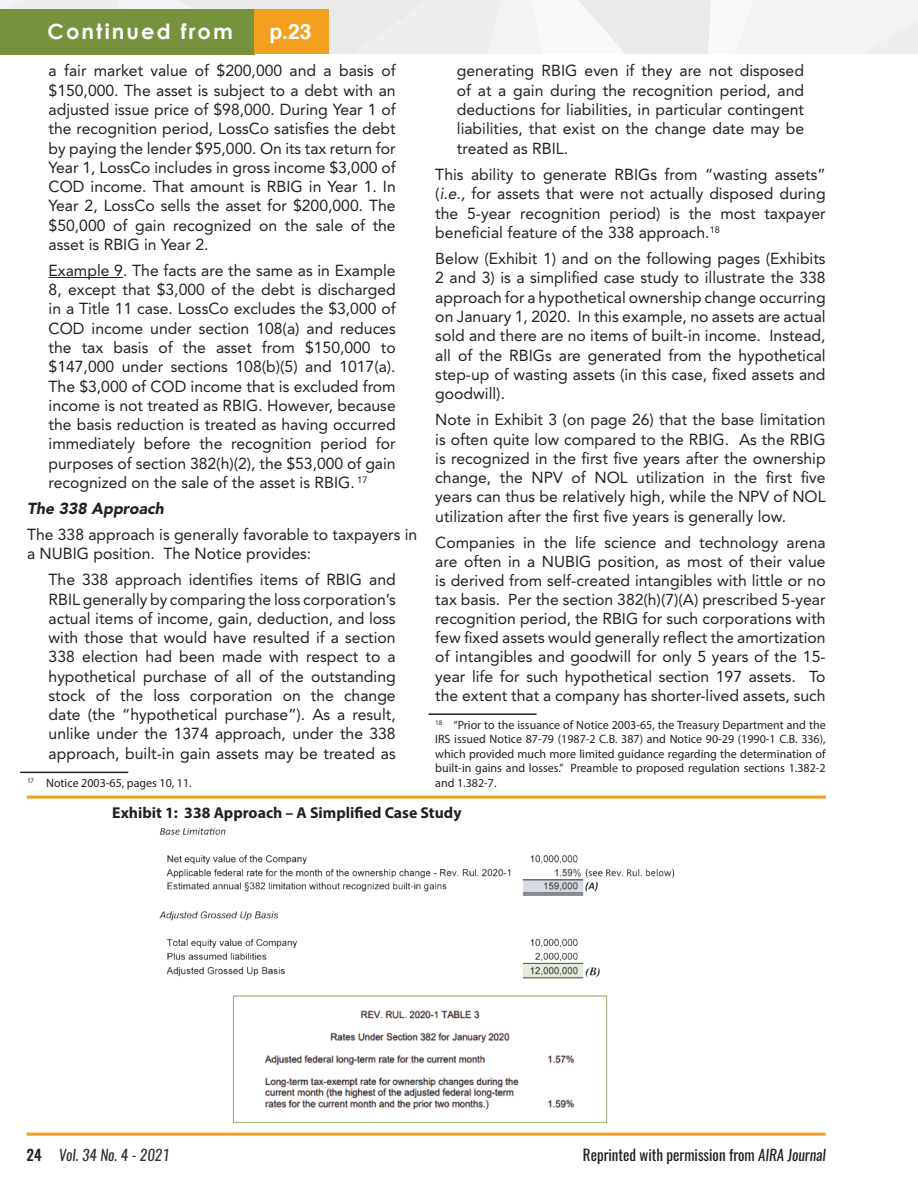
<style>
.page{position:relative;width:918px;height:1188px;background:#fff}
.page>*{position:absolute;margin:0;border:0;box-sizing:border-box;transform-origin:0 0}
.Article_-_Body{font:700 21px "Century Gothic";letter-spacing:.1em;color:#fff}
.Article_-_Body-2{font:700 21px "Helvetica";color:#fff}
.t1{font:15.9px/19.2px "Avenir LT Std";color:#231f20;text-align:justify}
.t2{font:italic 900 15.9px "Avenir LT Std";color:#231f20}
.t3{font:15.75px/19px "Avenir LT Std";color:#231f20;text-align:justify}
.t4{font:700 15.75px "Myriad Pro";color:#231f20}
.t5{font:15px "Oswald";color:#231f20}
.t6{font:italic 15px "Oswald";color:#333}
.Footnote_Text{font:12.15px/14.5px "Myriad Pro";color:#231f20;text-align:justify}
.s1{font-style:italic}
.s2{font-weight:500;font-style:normal;color:#231f20}
</style>
<div class="page">
<svg style="left:0;top:0;width:918px;height:54px"></svg>
<hr style="left:49px;top:277px;width:74px;height:1px;background:#231f20">
<hr style="left:20px;top:772px;width:108px;height:1px;background:#231f20">
<hr style="left:429px;top:713px;width:108px;height:2px;background:#231f20">
<div style="left:0;top:9px;width:254px;height:45px;background:#76923c"></div>
<div style="left:254px;top:9px;width:75px;height:45px;background:#f3a01e"></div>
<img style="left:159px;top:827px;width:516px;height:296px">
<hr style="left:27px;top:796px;width:799px;height:3px;background:#f3a01e">
<hr style="left:26px;top:1133px;width:800px;height:3px;background:#f3a01e">
<p class="Article_-_Body" style="left:48px;top:16px;width:187px">Continued from</p>
<p class="Article_-_Body-2" style="left:269px;top:15px;width:44px">p.23</p>
<p class="t1" style="left:49px;top:62px;width:349px">a fair market value of $200,000 and a basis of $150,000. The asset is subject to a debt with an adjusted issue price of $98,000. During Year 1 of the recognition period, LossCo satisfies the debt by paying the lender $95,000. On its tax return for Year 1, LossCo includes in gross income $3,000 of COD income. That amount is RBIG in Year 1. In Year 2, LossCo sells the asset for $200,000. The $50,000 of gain recognized on the sale of the asset is RBIG in Year 2.</p>
<p class="t1" style="left:49px;top:261px;width:349px">Example 9. The facts are the same as in Example 8, except that $3,000 of the debt is discharged in a Title 11 case. LossCo excludes the $3,000 of COD income under section 108(a) and reduces the tax basis of the asset from $150,000 to $147,000 under sections 108(b)(5) and 1017(a).<br>The $3,000 of COD income that is excluded from income is not treated as RBIG. However, because the basis reduction is treated as having occurred immediately before the recognition period for purposes of section 382(h)(2), the $53,000 of gain recognized on the sale of the asset is RBIG. <sup>17</sup></p>
<p class="t2" style="left:27px;top:499px;width:138px">The 338 Approach</p>
<p class="t1" style="left:27px;top:525px;width:392px">The 338 approach is generally favorable to taxpayers in a NUBIG position. The Notice provides:</p>
<p class="t1" style="left:49px;top:570px;width:349px">The 338 approach identifies items of RBIG and RBIL generally by comparing the loss corporation’s actual items of income, gain, deduction, and loss with those that would have resulted if a section 338 election had been made with respect to a hypothetical purchase of all of the outstanding stock of the loss corporation on the change date (the “hypothetical purchase”). As a result, unlike under the 1374 approach, under the 338 approach, built-in gain assets may be treated as</p>
<p class="Footnote_Text" style="left:27px;top:775px;width:166px"><sup>17</sup> Notice 2003-65, pages 10, 11.</p>
<p class="t1" style="left:457px;top:61px;width:349px">generating RBIG even if they are not disposed of at a gain during the recognition period, and deductions for liabilities, in particular contingent liabilities, that exist on the change date may be treated as RBIL.</p>
<p class="t1" style="left:435px;top:165px;width:392px">This ability to generate RBIGs from “wasting assets” (<span class="s1">i.e.,</span> for assets that were not actually disposed during the 5-year recognition period) is the most taxpayer beneficial feature of the 338 approach.<sup>18</sup></p>
<p class="t1" style="left:435px;top:249px;width:392px">Below (Exhibit 1) and on the following pages (Exhibits 2 and 3) is a simplified case study to illustrate the 338 approach for a hypothetical ownership change occurring on January 1, 2020. In this example, no assets are actual sold and there are no items of built-in income. Instead, all of the RBIGs are generated from the hypothetical step-up of wasting assets (in this case, fixed assets and goodwill).</p>
<p class="t1" style="left:435px;top:410px;width:392px">Note in Exhibit 3 (on page 26) that the base limitation is often quite low compared to the RBIG. As the RBIG is recognized in the first five years after the ownership change, the NPV of NOL utilization in the first five years can thus be relatively high, while the NPV of NOL utilization after the first five years is generally low.</p>
<p class="t3" style="left:435px;top:533px;width:392px">Companies in the life science and technology arena are often in a NUBIG position, as most of their value is derived from self-created intangibles with little or no tax basis. Per the section 382(h)(7)(A) prescribed 5-year recognition period, the RBIG for such corporations with few fixed assets would generally reflect the amortization of intangibles and goodwill for only 5 years of the 15- year life for such hypothetical section 197 assets. To the extent that a company has shorter-lived assets, such</p>
<p class="Footnote_Text" style="left:435px;top:717px;width:392px"><sup>18</sup> “Prior to the issuance of Notice 2003-65, the Treasury Department and the IRS issued Notice 87-79 (1987-2 C.B. 387) and Notice 90-29 (1990-1 C.B. 336), which provided much more limited guidance regarding the determination of built-in gains and losses.” Preamble to proposed regulation sections 1.382-2 and 1.382-7.</p>
<p class="t4" style="left:112px;top:802px;width:351px">Exhibit 1: 338 Approach – A Simplified Case Study</p>
<p class="t6" style="left:27px;top:1145px;width:145px"><span class="s2">24</span> Vol. 34 No. 4 - 2021</p>
<p class="t5" style="left:583px;top:1144px;width:245px">Reprinted with permission from <span class="s1">AIRA Journal</span></p>
</div>
